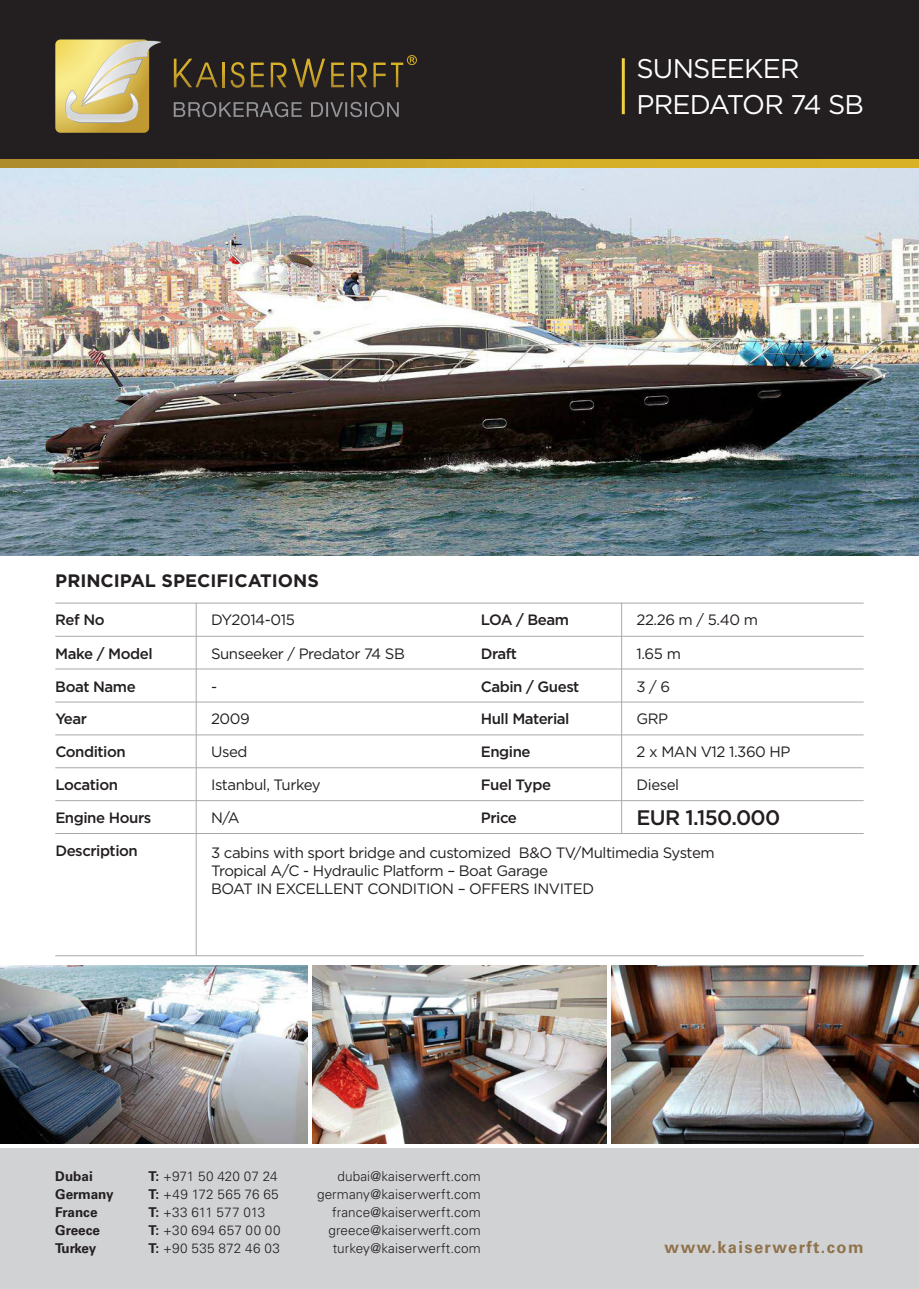
<style>
.page{position:relative;width:919px;height:1289px;background:#fff}
.page>*{position:absolute;margin:0;border:0;box-sizing:border-box;transform-origin:0 0}
.t1{font:27px "Gotham";letter-spacing:-.03em;color:#fff}
.t2{font:500 21px "Gotham";letter-spacing:-.03em;color:#231f20}
.t3{font:700 18px "Gotham";color:#231f20}
.t4{font:700 16.5px "Univers LT Std";letter-spacing:.085em;color:#90724b}
.t5{font:15px "Gotham";letter-spacing:-.03em;color:#231f20}
.t6{font:500 15px "Gotham";letter-spacing:-.03em;color:#231f20}
.t7{font:300 13.5px "Univers LT Std";letter-spacing:.005em;color:#231f20}
.t8{font:700 13.5px "Univers LT Std";color:#231f20}
.t9{font:300 13.5px "Univers LT Std";letter-spacing:.035em;color:#231f20}
.t10{font:300 13.5px "Univers LT Std";letter-spacing:.03em;color:#231f20}
.s1{font-weight:700}
</style>
<div class="page">
<img style="left:0;top:167px;width:918px;height:388px">
<img style="left:0;top:965px;width:307px;height:178px">
<img style="left:312px;top:965px;width:294px;height:178px">
<img style="left:611px;top:965px;width:307px;height:178px">
<div style="left:0;top:1148px;width:918px;height:140px;background:#d1d2d4"></div>
<div style="left:0;top:0;width:918px;height:159px;background:#231f20"></div>
<svg style="left:55px;top:39px;width:106px;height:94px;background:#c8b97c"></svg>
<svg style="left:251px;top:63px;width:13px;height:24px"></svg>
<svg style="left:230px;top:62px;width:14px;height:26px"></svg>
<svg style="left:222px;top:63px;width:2px;height:24px"></svg>
<svg style="left:174px;top:59px;width:43px;height:28px"></svg>
<svg style="left:373px;top:63px;width:12px;height:24px"></svg>
<svg style="left:351px;top:63px;width:16px;height:24px"></svg>
<svg style="left:331px;top:63px;width:13px;height:24px"></svg>
<svg style="left:271px;top:59px;width:54px;height:28px"></svg>
<svg style="left:391px;top:55px;width:26px;height:32px"></svg>
<svg style="left:174px;top:102px;width:225px;height:15px"></svg>
<svg style="left:0;top:159px;width:918px;height:8px;background:#c8a328"></svg>
<hr style="left:621px;top:58px;width:3px;height:56px;background:#fff">
<hr style="left:55px;top:636px;width:808px;height:1px;background:#a8a9ad">
<hr style="left:55px;top:668px;width:808px;height:1px;background:#a8a9ad">
<hr style="left:55px;top:602px;width:808px;height:1px;background:#a8a9ad">
<hr style="left:55px;top:701px;width:808px;height:1px;background:#a8a9ad">
<hr style="left:55px;top:734px;width:808px;height:1px;background:#a8a9ad">
<hr style="left:55px;top:767px;width:808px;height:1px;background:#a8a9ad">
<hr style="left:55px;top:800px;width:808px;height:1px;background:#a8a9ad">
<hr style="left:55px;top:833px;width:808px;height:1px;background:#a8a9ad">
<hr style="left:55px;top:955px;width:808px;height:1px;background:#a8a9ad">
<hr style="left:196px;top:602px;width:1px;height:354px;background:#a8a9ad">
<hr style="left:621px;top:602px;width:1px;height:231px;background:#a8a9ad">
<p class="t1" style="left:636px;top:51px;width:165px">SUNSEEKER</p>
<p class="t1" style="left:636px;top:87px;width:229px">PREDATOR 74 SB</p>
<p class="t3" style="left:55px;top:568px;width:265px">PRINCIPAL SPECIFICATIONS</p>
<p class="t6" style="left:55px;top:610px;width:51px">Ref No</p>
<p class="t5" style="left:211px;top:610px;width:85px">DY2014-015</p>
<p class="t6" style="left:480px;top:610px;width:90px">LOA / Beam</p>
<p class="t5" style="left:636px;top:610px;width:123px">22.26 m / 5.40 m</p>
<p class="t6" style="left:55px;top:643px;width:99px">Make / Model</p>
<p class="t5" style="left:211px;top:643px;width:195px">Sunseeker / Predator 74 SB</p>
<p class="t6" style="left:480px;top:643px;width:38px">Draft</p>
<p class="t5" style="left:636px;top:643px;width:46px">1.65 m</p>
<p class="t6" style="left:55px;top:676px;width:82px">Boat Name</p>
<p class="t5" style="left:211px;top:676px;width:8px">-</p>
<p class="t6" style="left:480px;top:676px;width:100px">Cabin / Guest</p>
<p class="t5" style="left:636px;top:676px;width:35px">3 / 6</p>
<p class="t6" style="left:55px;top:709px;width:33px">Year</p>
<p class="t5" style="left:211px;top:709px;width:40px">2009</p>
<p class="t6" style="left:481px;top:709px;width:90px">Hull Material</p>
<p class="t5" style="left:636px;top:709px;width:33px">GRP</p>
<p class="t6" style="left:55px;top:742px;width:72px">Condition</p>
<p class="t5" style="left:211px;top:742px;width:38px">Used</p>
<p class="t6" style="left:481px;top:742px;width:51px">Engine</p>
<p class="t5" style="left:636px;top:742px;width:155px">2 x MAN V12 1.360 HP</p>
<p class="t6" style="left:55px;top:775px;width:64px">Location</p>
<p class="t5" style="left:211px;top:775px;width:111px">Istanbul, Turkey</p>
<p class="t6" style="left:481px;top:775px;width:72px">Fuel Type</p>
<p class="t5" style="left:636px;top:775px;width:44px">Diesel</p>
<p class="t6" style="left:55px;top:808px;width:97px">Engine Hours</p>
<p class="t6" style="left:55px;top:840px;width:84px">Description</p>
<p class="t6" style="left:481px;top:808px;width:38px">Price</p>
<p class="t2" style="left:636px;top:804px;width:145px">EUR 1.150.000</p>
<p class="t5" style="left:211px;top:808px;width:30px">N/A</p>
<p class="t5" style="left:211px;top:843px;width:505px">3 cabins with sport bridge and customized B&amp;O TV/Multimedia System</p>
<p class="t5" style="left:211px;top:861px;width:338px">Tropical A/C - Hydraulic Platform – Boat Garage</p>
<p class="t5" style="left:211px;top:879px;width:384px">BOAT IN EXCELLENT CONDITION – OFFERS INVITED</p>
<p class="t8" style="left:55px;top:1168px;width:39px">Dubai</p>
<p class="t7" style="left:148px;top:1168px;width:131px"><span class="s1">T:</span> +971 50 420 07 24</p>
<p class="t7" style="left:337px;top:1168px;width:145px">dubai@kaiserwerft.com</p>
<p class="t8" style="left:55px;top:1186px;width:60px">Germany</p>
<p class="t10" style="left:148px;top:1186px;width:132px"><span class="s1">T:</span> +49 172 565 76 65</p>
<p class="t7" style="left:317px;top:1186px;width:165px">germany@kaiserwerft.com</p>
<p class="t8" style="left:55px;top:1204px;width:44px">France</p>
<p class="t7" style="left:148px;top:1204px;width:118px"><span class="s1">T:</span> +33 611 577 013</p>
<p class="t7" style="left:332px;top:1204px;width:150px">france@kaiserwerft.com</p>
<p class="t8" style="left:55px;top:1222px;width:46px">Greece</p>
<p class="t9" style="left:148px;top:1222px;width:134px"><span class="s1">T:</span> +30 694 657 00 00</p>
<p class="t7" style="left:328px;top:1222px;width:154px">greece@kaiserwerft.com</p>
<p class="t8" style="left:55px;top:1240px;width:42px">Turkey</p>
<p class="t9" style="left:148px;top:1240px;width:133px"><span class="s1">T:</span> +90 535 872 46 03</p>
<p class="t7" style="left:333px;top:1240px;width:149px">turkey@kaiserwerft.com</p>
<p class="t4" style="left:664px;top:1237px;width:200px">www.kaiserwerft.com</p>
</div>
